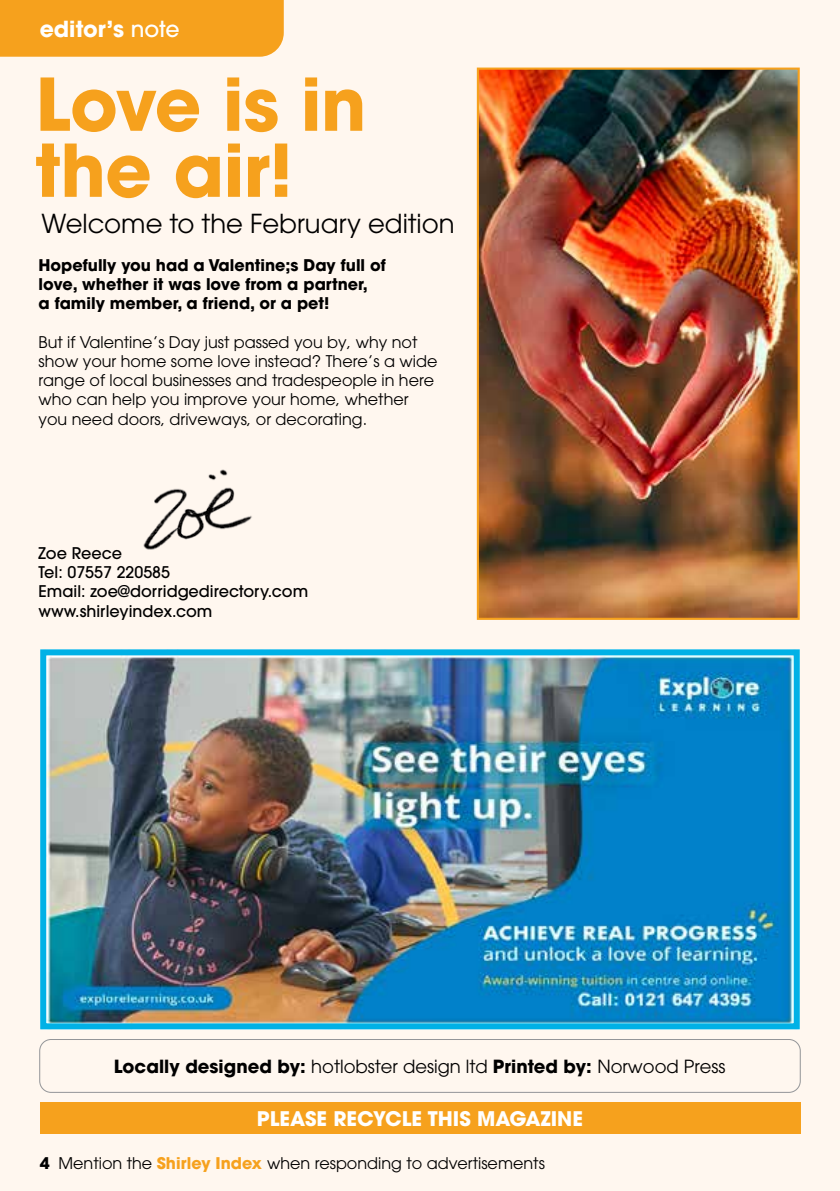
<style>
.page{position:relative;width:840px;height:1191px;background:#fff}
.page>*{position:absolute;margin:0;border:0;box-sizing:border-box;transform-origin:0 0}
.t1{font:700 72px/66px "ITC Avant Garde Pro";letter-spacing:-.01em;color:#f6a11d}
.t2{font:26px "ITC Avant Garde Pro";color:#000}
.t3{font:700 22px "ITC Avant Garde Pro";color:#fff}
.t4{font:700 20px "ITC Avant Garde Pro";color:#fff}
.t5{font:18px "ITC Avant Garde Pro";color:#000}
.t6{font:16px/19.2px "ITC Avant Garde Pro";color:#000}
.t7{font:700 16px/19.2px "ITC Avant Garde Pro";color:#000}
.t8{font:500 16px/19.2px "ITC Avant Garde Pro";color:#000}
.s1{font-weight:500}
.s2{font-weight:700}
.s3{font-weight:700;color:#f6a11d}
</style>
<div class="page">
<div style="left:0;top:0;width:839px;height:1191px;background:#fff7ef"></div>
<div style="left:0;top:0;width:283px;height:57px;background:#f6a11d"></div>
<div style="left:40px;top:1102px;width:759px;height:32px;background:#f6a11d"></div>
<div style="left:39px;top:1039px;width:761px;height:53px;border:1px solid #939598;border-radius:11px"></div>
<img style="left:143px;top:469px;width:109px;height:81px">
<img style="left:47px;top:656px;width:745px;height:366px">
<div style="left:40px;top:649px;width:759px;height:380px;border:6px solid #00b1e6"></div>
<img style="left:479px;top:71px;width:317px;height:546px">
<div style="left:476px;top:68px;width:323px;height:552px;border:2px solid #f6a11d"></div>
<h3 class="t3" style="left:40px;top:14px;width:141px">editor’s <span class="s1">note</span></h3>
<h1 class="t1" style="left:35px;top:70px;width:332px">Love is in the air!</h1>
<h2 class="t2" style="left:42px;top:207px;width:414px">Welcome to the February edition</h2>
<p class="t7" style="left:38px;top:255px;width:348px">Hopefully you had a Valentine;s Day full of love, whether it was love from a partner,<br>a family member, a friend, or a pet!</p>
<p class="t6" style="left:38px;top:332px;width:400px">But if Valentine’s Day just passed you by, why not show your home some love instead? There’s a wide range of local businesses and tradespeople in here who can help you improve your home, whether you need doors, driveways, or decorating.</p>
<p class="t8" style="left:38px;top:543px;width:271px">Zoe Reece<br>Tel: 07557 220585<br>Email: zoe@dorridgedirectory.com www.shirleyindex.com</p>
<p class="t5" style="left:114px;top:1054px;width:612px"><span class="s2">Locally designed by:</span> hotlobster design ltd <span class="s2">Printed by:</span> Norwood Press</p>
<p class="t4" style="left:257px;top:1105px;width:327px">PLEASE RECYCLE THIS MAGAZINE</p>
<p class="t6" style="left:40px;top:1152px;width:506px"><span class="s2">4</span> Mention the <span class="s3">Shirley Index</span> when responding to advertisements</p>
</div>
